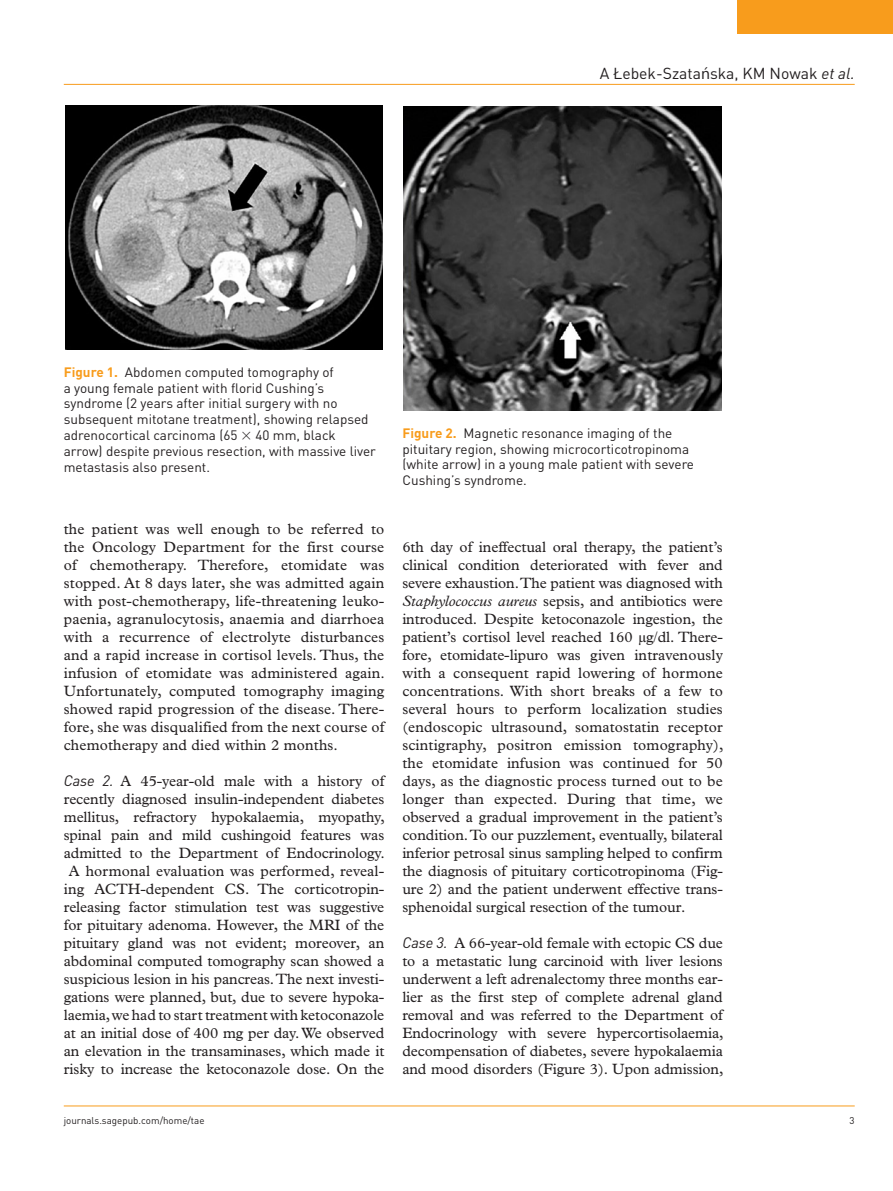
<style>
.page{position:relative;width:893px;height:1191px;background:#fff}
.page>*{position:absolute;margin:0;border:0;box-sizing:border-box;transform-origin:0 0}
.t1{font:15.75px "DIN";color:#231f20}
.t2{font:15px/18px "Plantin Std";letter-spacing:-.005em;color:#231f20;text-align:justify}
.t3{font:13.5px/15.8px "DIN";color:#231f20}
.t4{font:9.75px "DIN";color:#231f20}
.s1{font-family:"Segoe UI"}
.s2{font-style:italic}
.s3{font-weight:700;color:#f89c1c}
.s4{font-family:"DIN";font-style:italic}
</style>
<div class="page">
<hr style="left:64px;top:84px;width:791px;height:1px;background:#f89c1c">
<hr style="left:64px;top:1105px;width:791px;height:1px;background:#f89c1c">
<div style="left:738px;top:0;width:155px;height:34px;background:#f89c1c"></div>
<img style="left:65px;top:106px;width:318px;height:243px">
<img style="left:404px;top:106px;width:317px;height:304px">
<p class="t1" style="left:600px;top:63px;width:257px">A Łebek-Szata<span class="s1">ń</span>ska, KM Nowak <span class="s2">et al.</span></p>
<p class="t3" style="left:64px;top:364px;width:306px"><span class="s3">Figure 1.</span> Abdomen computed tomography of<br>a young female patient with florid Cushing’s syndrome (2 years after initial surgery with no subsequent mitotane treatment), showing relapsed adrenocortical carcinoma (65</p>
<p class="t3" style="left:64px;top:427px;width:314px;text-indent:192px">40 mm, black arrow) despite previous resection, with massive liver metastasis also present.</p>
<p class="t3" style="left:402px;top:425px;width:293px"><span class="s3">Figure 2.</span> Magnetic resonance imaging of the pituitary region, showing microcorticotropinoma (white arrow) in a young male patient with severe Cushing’s syndrome.</p>
<p class="t2" style="left:64px;top:520px;width:323px">the patient was well enough to be referred to the Oncology Department for the first course of chemotherapy. Therefore, etomidate was stopped. At 8 days later, she was admitted again with post-chemotherapy, life-threatening leuko&shy;paenia, agranulocytosis, anaemia and diarrhoea with a recurrence of electrolyte disturbances and a rapid increase in cortisol levels. Thus, the infusion of etomidate was administered again.<br>Unfortunately, computed tomography imaging showed rapid progression of the disease. There&shy;fore, she was disqualified from the next course of chemotherapy and died within 2 months.</p>
<p class="t2" style="left:64px;top:772px;width:323px;text-align:center"><span class="s4">Case 2.</span> A 45-year-old male with a history of recently diagnosed insulin-independent diabetes mellitus, refractory hypokalaemia, myopathy, spinal pain and mild cushingoid features was admitted to the Department of Endocrinology.<br>A hormonal evaluation was performed, reveal&shy;ing ACTH-dependent CS. The corticotropin&shy;releasing factor stimulation test was suggestive for pituitary adenoma. However, the MRI of the pituitary gland was not evident; moreover, an abdominal computed tomography scan showed a suspicious lesion in his pancreas. The next investi&shy;gations were planned, but, due to severe hypoka&shy;laemia, we had to start treatment with ketoconazole at an initial dose of 400 mg per day. We observed an elevation in the transaminases, which made it risky to increase the ketoconazole dose. On the</p>
<p class="t2" style="left:402px;top:538px;width:323px">6th day of ineffectual oral therapy, the patient’s clinical condition deteriorated with fever and severe exhaustion. The patient was diagnosed with <span class="s2">Staphylococcus aureus</span> sepsis, and antibiotics were introduced. Despite ketoconazole ingestion, the patient’s cortisol level reached 160 µg/dl. There&shy;fore, etomidate-lipuro was given intravenously with a consequent rapid lowering of hormone concentrations. With short breaks of a few to several hours to perform localization studies (endoscopic ultrasound, somatostatin receptor scintigraphy, positron emission tomography), the etomidate infusion was continued for 50 days, as the diagnostic process turned out to be longer than expected. During that time, we observed a gradual improvement in the patient’s condition. To our puzzlement, eventually, bilateral inferior petrosal sinus sampling helped to confirm the diagnosis of pituitary corticotropinoma (Fig&shy;ure 2) and the patient underwent effective trans&shy;sphenoidal surgical resection of the tumour.</p>
<p class="t2" style="left:402px;top:934px;width:323px"><span class="s4">Case 3.</span> A 66-year-old female with ectopic CS due to a metastatic lung carcinoid with liver lesions underwent a left adrenalectomy three months ear&shy;lier as the first step of complete adrenal gland removal and was referred to the Department of Endocrinology with severe hypercortisolaemia, decompensation of diabetes, severe hypokalaemia and mood disorders (Figure 3). Upon admission,</p>
<p class="t4" style="left:64px;top:1114px;width:142px">journals.sagepub.com/home/tae</p>
<p class="t4" style="left:850px;top:1114px;width:7px">3</p>
</div>
